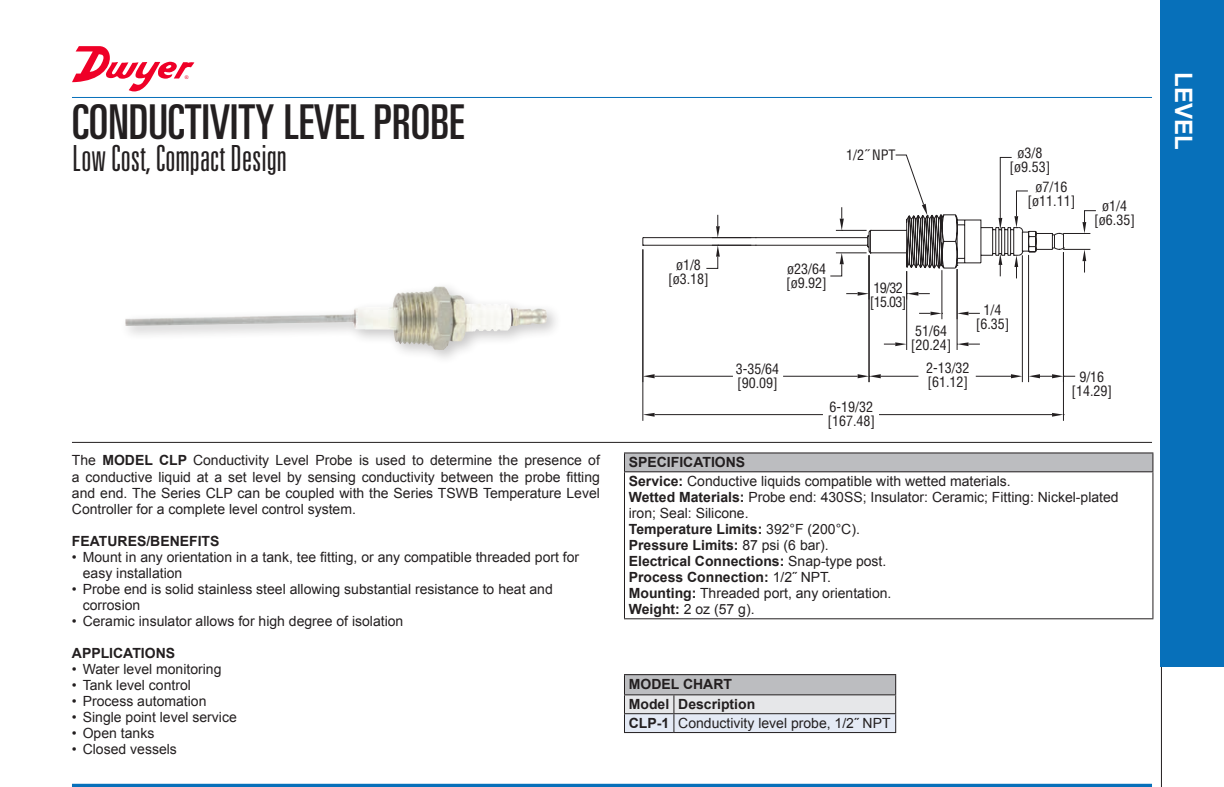
<style>
.page{position:relative;width:1224px;height:787px;background:#fff}
.page>*{position:absolute;margin:0;border:0;box-sizing:border-box;transform-origin:0 0}
.t1{font:ultra-condensed 48px "Univers LT Std";color:#231f20}
.t2{font:300 ultra-condensed 36px "Univers LT Std";color:#231f20}
.t3{font:700 24px "Arial";color:#fff}
.t4{font:14px/16px "Arial";color:#231f20;text-align:justify}
.t5{font:700 14px "Arial";color:#231f20}
.t6{font:condensed 14px/14px "Helvetica";color:#231f20;text-align:center}
.s1{font-weight:700}
.s2{font-weight:400}
</style>
<div class="page">
<div style="left:1161px;top:0;width:63px;height:666px;background:#0770ba"></div>
<hr style="left:72px;top:97px;width:1080px;height:1px;background:#0770ba">
<div style="left:120px;top:280px;width:443px;height:85px;background:#231f20;opacity:.25"></div>
<img style="left:125px;top:286px;width:310px;height:58px">
<hr style="left:869px;top:255px;width:1px;height:127px;background:#231f20">
<hr style="left:1022px;top:255px;width:1px;height:127px;background:#231f20">
<hr style="left:879px;top:414px;width:173px;height:1px;background:#231f20">
<hr style="left:655px;top:414px;width:168px;height:1px;background:#231f20">
<hr style="left:1063px;top:252px;width:1px;height:168px;background:#231f20">
<hr style="left:642px;top:249px;width:1px;height:171px;background:#231f20">
<svg style="left:643px;top:412px;width:12px;height:4px"></svg>
<hr style="left:1028px;top:255px;width:1px;height:127px;background:#231f20">
<svg style="left:1052px;top:413px;width:11px;height:3px"></svg>
<svg style="left:642px;top:154px;width:454px;height:224px"></svg>
<hr style="left:72px;top:441px;width:1080px;height:1px;background:#231f20">
<div style="left:624px;top:453px;width:529px;height:18px;background:#bcbdc0"></div>
<hr style="left:1152px;top:472px;width:1px;height:146px;background:#231f20">
<hr style="left:624px;top:472px;width:1px;height:146px;background:#231f20">
<hr style="left:624px;top:618px;width:529px;height:1px;background:#231f20">
<hr style="left:624px;top:452px;width:529px;height:1px;background:#231f20">
<svg style="left:624px;top:453px;width:1px;height:18px"></svg>
<svg style="left:1152px;top:453px;width:1px;height:18px"></svg>
<hr style="left:624px;top:471px;width:529px;height:1px;background:#231f20">
<hr style="left:72px;top:783px;width:1080px;height:3px;background:#0770ba">
<hr style="left:624px;top:673px;width:50px;height:1px;background:#231f20">
<hr style="left:674px;top:673px;width:222px;height:1px;background:#231f20">
<svg style="left:624px;top:674px;width:272px;height:57px;background:#cacdd2"></svg>
<hr style="left:674px;top:712px;width:222px;height:1px;background:#231f20">
<hr style="left:624px;top:731px;width:50px;height:1px;background:#231f20">
<hr style="left:674px;top:731px;width:222px;height:1px;background:#231f20">
<svg style="left:1161px;top:666px;width:63px;height:121px"></svg>
<svg style="left:72px;top:46px;width:122px;height:45px"></svg>
<p class="t1" style="left:72px;top:94px;width:394px">CONDUCTIVITY LEVEL PROBE</p>
<p class="t2" style="left:72px;top:139px;width:216px">Low Cost, Compact Design</p>
<p class="t4" style="left:72px;top:452px;width:529px">The <span class="s1">MODEL CLP</span> Conductivity Level Probe is used to determine the presence of a conductive liquid at a set level by sensing conductivity between the probe fitting and end. The Series CLP can be coupled with the Series TSWB Temperature Level Controller for a complete level control system.</p>
<p class="t5" style="left:72px;top:531px;width:149px">FEATURES/BENEFITS</p>
<p class="t4" style="left:72px;top:548px;width:509px">• Mount in any orientation in a tank, tee fitting, or any compatible threaded port for</p>
<p class="t4" style="left:83px;top:564px;width:101px">easy installation</p>
<p class="t4" style="left:72px;top:580px;width:482px">• Probe end is solid stainless steel allowing substantial resistance to heat and</p>
<p class="t4" style="left:83px;top:596px;width:59px">corrosion</p>
<p class="t4" style="left:72px;top:612px;width:333px">• Ceramic insulator allows for high degree of isolation</p>
<p class="t5" style="left:72px;top:643px;width:105px">APPLICATIONS</p>
<p class="t4" style="left:72px;top:660px;width:151px">• Water level monitoring</p>
<p class="t4" style="left:72px;top:676px;width:120px">• Tank level control</p>
<p class="t4" style="left:72px;top:692px;width:136px">• Process automation</p>
<p class="t4" style="left:72px;top:708px;width:166px">• Single point level service</p>
<p class="t4" style="left:72px;top:724px;width:84px">• Open tanks</p>
<p class="t4" style="left:72px;top:740px;width:106px">• Closed vessels</p>
<p class="t6" style="left:668px;top:258px;width:42px">ø1/8 [ø3.18]</p>
<p class="t6" style="left:846px;top:148px;width:51px">1/2˝ NPT</p>
<p class="t6" style="left:1010px;top:146px;width:42px">ø3/8 [ø9.53]</p>
<p class="t6" style="left:1028px;top:180px;width:49px">ø7/16 [ø11.11]</p>
<p class="t6" style="left:1094px;top:198px;width:42px">ø1/4 [ø6.35]</p>
<p class="t6" style="left:736px;top:361px;width:45px;text-align:left">3-35/64 [90.09]</p>
<p class="t6" style="left:786px;top:262px;width:42px;text-align:left">ø23/64 [ø9.92]</p>
<p class="t6" style="left:870px;top:280px;width:38px;text-align:left">19/32 [15.03]</p>
<p class="t6" style="left:911px;top:323px;width:42px">51/64 [20.24]</p>
<p class="t6" style="left:926px;top:361px;width:45px;text-align:left">2-13/32 [61.12]</p>
<p class="t6" style="left:827px;top:399px;width:49px;text-align:left">6-19/32 [167.48]</p>
<p class="t6" style="left:976px;top:303px;width:35px">1/4 [6.35]</p>
<p class="t6" style="left:1071px;top:369px;width:42px">9/16 [14.29]</p>
<p class="t5" style="left:629px;top:453px;width:118px">SPECIFICATIONS</p>
<p class="t4" style="left:629px;top:473px;width:384px"><span class="s1">Service:</span> Conductive liquids compatible with wetted materials.</p>
<p class="t4" style="left:629px;top:489px;width:491px"><span class="s1">Wetted Materials:</span> Probe end: 430SS; Insulator: Ceramic; Fitting: Nickel-plated iron; Seal: Silicone.</p>
<p class="t5" style="left:629px;top:520px;width:233px">Temperature Limits: <span class="s2">392°F (200°C).</span></p>
<p class="t5" style="left:629px;top:536px;width:201px">Pressure Limits: <span class="s2">87 psi (6 bar).</span></p>
<p class="t5" style="left:629px;top:552px;width:259px">Electrical Connections: <span class="s2">Snap-type post.</span></p>
<p class="t5" style="left:629px;top:568px;width:204px">Process Connection: <span class="s2">1/2˝ NPT.</span></p>
<p class="t4" style="left:629px;top:585px;width:264px"><span class="s1">Mounting:</span> Threaded port, any orientation.</p>
<p class="t4" style="left:629px;top:601px;width:127px"><span class="s1">Weight:</span> 2 oz (57 g).</p>
<p class="t5" style="left:629px;top:674px;width:105px">MODEL CHART</p>
<p class="t5" style="left:629px;top:694px;width:42px">Model</p>
<p class="t5" style="left:678px;top:694px;width:79px">Description</p>
<p class="t5" style="left:629px;top:713px;width:42px">CLP-1</p>
<p class="t4" style="left:678px;top:715px;width:214px">Conductivity level probe, 1/2˝ NPT</p>
<p class="t3" style="left:1199px;top:72px;width:79px;rotate:90deg">LEVEL</p>
</div>
